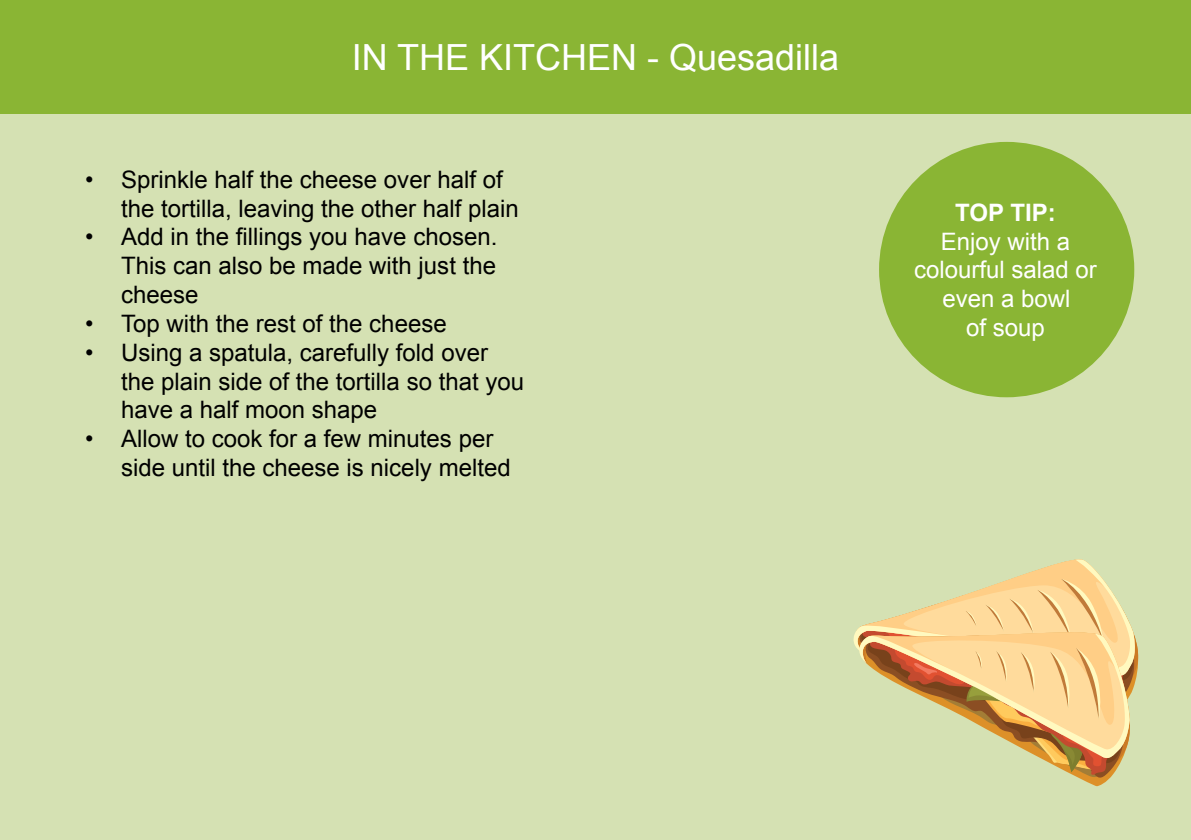
<style>
.page{position:relative;width:1191px;height:840px;background:#fff}
.page>*{position:absolute;margin:0;border:0;box-sizing:border-box;transform-origin:0 0}
.t1{font:36px "Arial";color:#fff}
.t2{font:24px/28.8px "Arial";color:#000}
.t3{font:24px/28.8px "Arial";color:#fff;text-align:center}
.s1{font-weight:700}
</style>
<div class="page">
<div style="left:0;top:113px;width:1191px;height:726px;background:#d5e1b3"></div>
<div style="left:0;top:0;width:1191px;height:113px;background:#8ab534"></div>
<div style="left:879px;top:142px;width:255px;height:255px;background:#8ab534;border-radius:50%"></div>
<svg style="left:853px;top:559px;width:286px;height:221px"></svg>
<h1 class="t1" style="left:352px;top:34px;width:489px">IN THE KITCHEN - Quesadilla</h1>
<p class="t2" style="left:121px;top:165px;width:399px;text-indent:-36px">• Sprinkle half the cheese over half of the tortilla, leaving the other half plain</p>
<p class="t2" style="left:121px;top:223px;width:378px;text-align:justify;text-indent:-36px">• Add in the fillings you have chosen.<br>This can also be made with just the cheese</p>
<p class="t2" style="left:85px;top:309px;width:363px">• Top with the rest of the cheese</p>
<p class="t2" style="left:121px;top:338px;width:404px;text-indent:-36px">• Using a spatula, carefully fold over the plain side of the tortilla so that you have a half moon shape</p>
<p class="t2" style="left:121px;top:424px;width:391px;text-indent:-36px">• Allow to cook for a few minutes per side until the cheese is nicely melted</p>
<p class="t3" style="left:914px;top:198px;width:184px"><span class="s1">TOP TIP:<br></span>Enjoy with a colourful salad or even a bowl<br>of soup</p>
</div>
